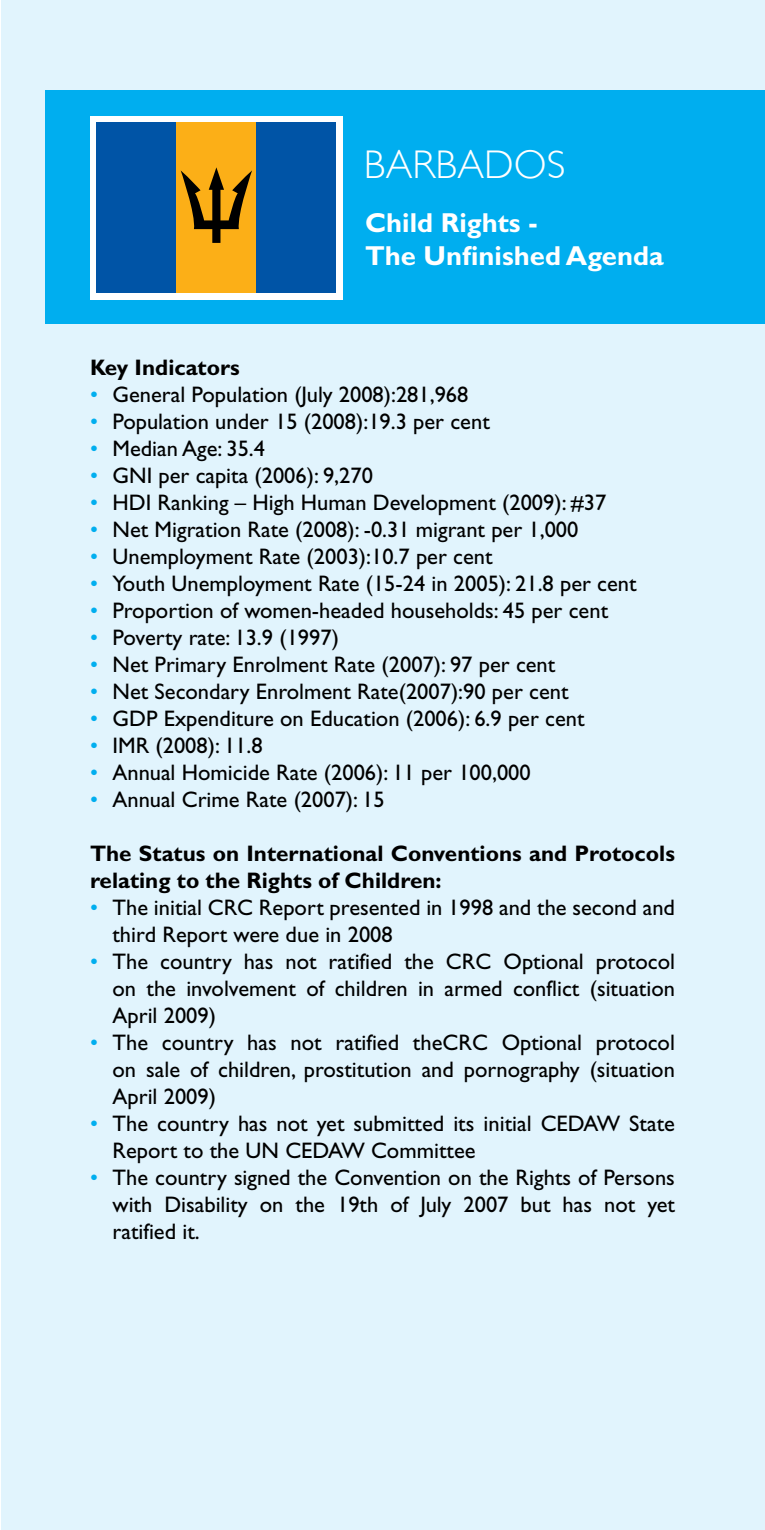
<style>
.page{position:relative;width:765px;height:1530px;background:#fff}
.page>*{position:absolute;margin:0;border:0;box-sizing:border-box;transform-origin:0 0}
.t1{font:300 40px "Gill Sans";color:#fff}
.t2{font:700 27.5px/33px "Gill Sans";color:#fff}
.t3{font:22.5px/27px "Gill Sans";color:#000;text-align:justify}
.t4{font:700 22.5px/27px "Gill Sans";color:#000}
.s1{color:#00aeef}
</style>
<div class="page">
<div style="left:1px;top:0;width:764px;height:1530px;background:#e1f4fd"></div>
<div style="left:45px;top:90px;width:720px;height:234px;background:#00aeef"></div>
<div style="left:90px;top:116px;width:252px;height:183px;background:#fff"></div>
<div style="left:176px;top:122px;width:80px;height:171px;background:#fcaf17"></div>
<div style="left:256px;top:122px;width:80px;height:171px;background:#0054a6"></div>
<div style="left:97px;top:122px;width:79px;height:171px;background:#0054a6"></div>
<svg style="left:181px;top:167px;width:71px;height:76px"></svg>
<h1 class="t1" style="left:364px;top:141px;width:203px">BARBADOS</h1>
<p class="t2" style="left:365px;top:206px;width:300px">Child Rights -<br>The Unfinished Agenda</p>
<p class="t4" style="left:90px;top:354px;width:151px">Key Indicators</p>
<p class="t3" style="left:90px;top:381px;width:380px"><span class="s1">•</span> General Population (July 2008):281,968</p>
<p class="t3" style="left:90px;top:408px;width:401px"><span class="s1">•</span> Population under 15 (2008):19.3 per cent</p>
<p class="t3" style="left:90px;top:435px;width:177px"><span class="s1">•</span> Median Age: 35.4</p>
<p class="t3" style="left:90px;top:462px;width:284px"><span class="s1">•</span> GNI per capita (2006): 9,270</p>
<p class="t3" style="left:90px;top:489px;width:518px"><span class="s1">•</span> HDI Ranking – High Human Development (2009): #37</p>
<p class="t3" style="left:90px;top:516px;width:490px"><span class="s1">•</span> Net Migration Rate (2008): -0.31 migrant per 1,000</p>
<p class="t3" style="left:90px;top:543px;width:404px"><span class="s1">•</span> Unemployment Rate (2003):10.7 per cent</p>
<p class="t3" style="left:90px;top:570px;width:548px"><span class="s1">•</span> Youth Unemployment Rate (15-24 in 2005): 21.8 per cent</p>
<p class="t3" style="left:90px;top:597px;width:520px"><span class="s1">•</span> Proportion of women-headed households: 45 per cent</p>
<p class="t3" style="left:90px;top:624px;width:250px"><span class="s1">•</span> Poverty rate: 13.9 (1997)</p>
<p class="t3" style="left:90px;top:651px;width:467px"><span class="s1">•</span> Net Primary Enrolment Rate (2007): 97 per cent</p>
<p class="t3" style="left:90px;top:678px;width:480px"><span class="s1">•</span> Net Secondary Enrolment Rate(2007):90 per cent</p>
<p class="t3" style="left:90px;top:705px;width:496px"><span class="s1">•</span> GDP Expenditure on Education (2006): 6.9 per cent</p>
<p class="t3" style="left:90px;top:732px;width:174px"><span class="s1">•</span> IMR (2008): 11.8</p>
<p class="t3" style="left:90px;top:759px;width:442px"><span class="s1">•</span> Annual Homicide Rate (2006): 11 per 100,000</p>
<p class="t3" style="left:90px;top:786px;width:296px"><span class="s1">•</span> Annual Crime Rate (2007): 15</p>
<p class="t4" style="left:90px;top:840px;width:586px">The Status on International Conventions and Protocols relating to the Rights of Children:</p>
<p class="t3" style="left:112px;top:894px;width:564px;text-indent:-22px"><span class="s1">•</span> The initial CRC Report presented in 1998 and the second and third Report were due in 2008</p>
<p class="t3" style="left:112px;top:948px;width:564px;text-indent:-22px"><span class="s1">•</span> The country has not ratified the CRC Optional protocol on the involvement of children in armed conflict (situation April 2009)</p>
<p class="t3" style="left:112px;top:1029px;width:564px;text-indent:-22px"><span class="s1">•</span> The country has not ratified theCRC Optional protocol on sale of children, prostitution and pornography (situation April 2009)</p>
<p class="t3" style="left:112px;top:1110px;width:564px;text-indent:-22px"><span class="s1">•</span> The country has not yet submitted its initial CEDAW State<br>Report to the UN CEDAW Committee</p>
<p class="t3" style="left:112px;top:1164px;width:564px;text-indent:-22px"><span class="s1">•</span> The country signed the Convention on the Rights of Persons with Disability on the 19th of July 2007 but has not yet ratified it.</p>
</div>
